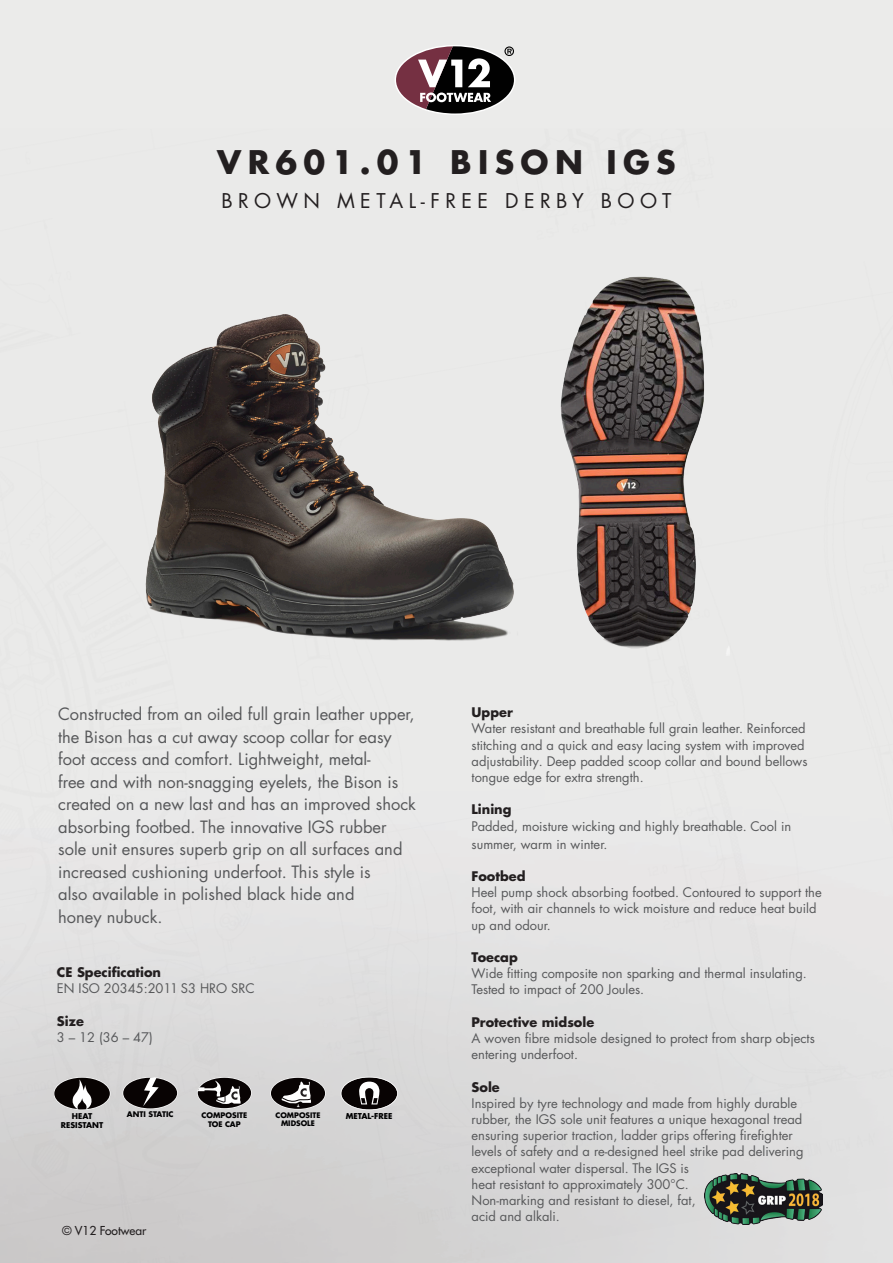
<style>
.page{position:relative;width:893px;height:1263px;background:#fff}
.page>*{position:absolute;margin:0;border:0;box-sizing:border-box;transform-origin:0 0}
.PROD_NAME{font:700 31.65px "Futura LT Pro";letter-spacing:.2em;color:#231f20}
.PROD_NAME-2{font:19.8px "Futura LT Pro";letter-spacing:.275em;color:#231f20}
.Long_Desc{font:16.5px/22.5px "Futura LT Pro";color:#57585a}
.Body{font:12.9px/16.2px "Futura LT Pro";color:#57585a}
.Subhead{font:700 12.9px "Futura LT Pro";color:#231f20}
.t1{font:500 12px "Futura LT Pro";color:#231f20}
.t2{font:700 7.95px "Futura LT Pro";color:#000001}
.t3{font:700 7.8px/9.3px "Futura LT Pro";color:#000001;text-align:center}
.t4{font:700 7.5px/9px "Futura LT Pro";color:#000001;text-align:center}
.t5{font:700 7.35px/8.9px "Futura LT Pro";color:#000001;text-align:center}
</style>
<div class="page">
<img style="left:0;top:129px;width:893px;height:1134px">
<svg style="left:395px;top:45px;width:120px;height:70px"></svg>
<svg style="left:54px;top:1077px;width:57px;height:33px"></svg>
<svg style="left:123px;top:1077px;width:55px;height:32px"></svg>
<svg style="left:197px;top:1077px;width:55px;height:32px"></svg>
<img style="left:122px;top:289px;width:439px;height:380px">
<img style="left:534px;top:251px;width:210px;height:405px">
<svg style="left:270px;top:1077px;width:56px;height:32px"></svg>
<svg style="left:341px;top:1077px;width:57px;height:33px"></svg>
<img style="left:705px;top:1173px;width:117px;height:52px">
<p class="PROD_NAME" style="left:217px;top:138px;width:460px">VR601.01 BISON IGS</p>
<p class="PROD_NAME-2" style="left:221px;top:187px;width:451px">BROWN METAL-FREE DERBY BOOT</p>
<p class="Long_Desc" style="left:58px;top:702px;width:359px">Constructed from an oiled full grain leather upper, the Bison has a cut away scoop collar for easy foot access and comfort. Lightweight, metal-<br>free and with non-snagging eyelets, the Bison is created on a new last and has an improved shock absorbing footbed. The innovative IGS rubber sole unit ensures superb grip on all surfaces and increased cushioning underfoot. This style is<br>also available in polished black hide and<br>honey nubuck.</p>
<p class="Subhead" style="left:57px;top:962px;width:106px">CE Specification</p>
<p class="Body" style="left:57px;top:980px;width:199px">EN ISO 20345:2011 S3 HRO SRC</p>
<p class="Subhead" style="left:57px;top:1011px;width:28px">Size</p>
<p class="Body" style="left:57px;top:1029px;width:97px">3 – 12 (36 – 47)</p>
<p class="t3" style="left:61px;top:1111px;width:44px">HEAT<br>RESISTANT</p>
<p class="t4" style="left:127px;top:1109px;width:48px">ANTI STATIC</p>
<p class="t4" style="left:202px;top:1110px;width:47px">COMPOSITE<br>TOE CAP</p>
<p class="t5" style="left:276px;top:1110px;width:46px">COMPOSITE<br>MIDSOLE</p>
<p class="t2" style="left:346px;top:1110px;width:48px">METAL-FREE</p>
<p class="t1" style="left:62px;top:1221px;width:86px">© V12 Footwear</p>
<p class="Subhead" style="left:472px;top:702px;width:43px">Upper</p>
<p class="Body" style="left:472px;top:720px;width:337px">Water resistant and breathable full grain leather. Reinforced stitching and a quick and easy lacing system with improved adjustability. Deep padded scoop collar and bound bellows tongue edge for extra strength.</p>
<p class="Subhead" style="left:472px;top:799px;width:41px">Lining</p>
<p class="Body" style="left:472px;top:817px;width:321px;line-height:18px">Padded, moisture wicking and highly breathable. Cool in summer, warm in winter.</p>
<p class="Subhead" style="left:472px;top:866px;width:55px">Footbed</p>
<p class="Body" style="left:472px;top:884px;width:352px">Heel pump shock absorbing footbed. Contoured to support the foot, with air channels to wick moisture and reduce heat build up and odour.</p>
<p class="Subhead" style="left:472px;top:947px;width:48px">Toecap</p>
<p class="Body" style="left:472px;top:965px;width:337px">Wide fitting composite non sparking and thermal insulating.<br>Tested to impact of 200 Joules.</p>
<p class="Subhead" style="left:472px;top:1012px;width:124px">Protective midsole</p>
<p class="Body" style="left:472px;top:1030px;width:345px">A woven fibre midsole designed to protect from sharp objects entering underfoot.</p>
<p class="Subhead" style="left:472px;top:1077px;width:30px">Sole</p>
<p class="Body" style="left:472px;top:1095px;width:333px">Inspired by tyre technology and made from highly durable rubber, the IGS sole unit features a unique hexagonal tread ensuring superior traction, ladder grips offering firefighter levels of safety and a re-designed heel strike pad delivering exceptional water dispersal. The IGS is<br>heat resistant to approximately 300°C.<br>Non-marking and resistant to diesel, fat,<br>acid and alkali.</p>
</div>
